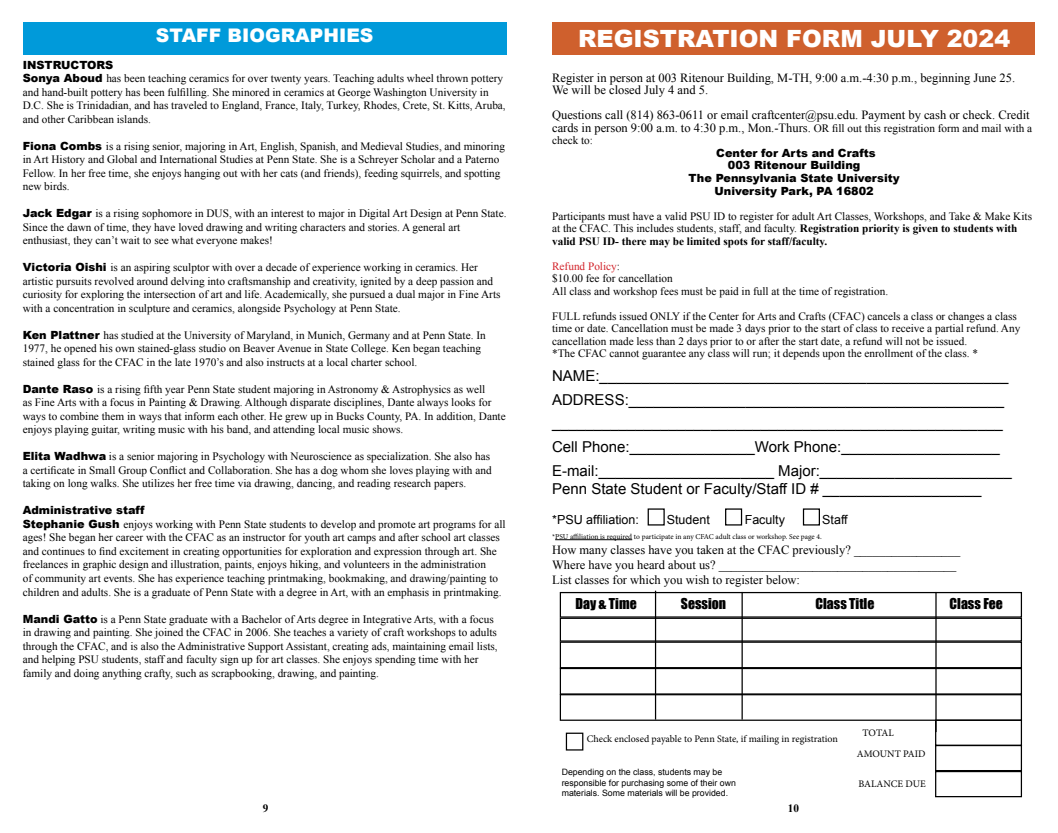
<style>
.page{position:relative;width:1058px;height:833px;background:#fff}
.page>*{position:absolute;margin:0;border:0;box-sizing:border-box;transform-origin:0 0}
.t1{font:900 23.75px "Arial";color:#fff}
.t2{font:900 18.75px "Arial";color:#fff}
.t3{font:15px/23.8px "Arial";color:#000}
.t4{font:13.75px "Impact";color:#000}
.t5{font:12.5px/12.5px "Times New Roman";color:#000}
.t6{font:12.5px "Arial";color:#000}
.t7{font:11.25px/13.5px "Times New Roman";color:#000}
.t8{font:900 11.25px/12.5px "Arial";color:#000;text-align:center}
.t9{font:700 11.25px "Times New Roman";color:#000}
.t10{font:10px/21px "Minion Pro";color:#000}
.t11{font:8.75px/10.5px "Arial";color:#000}
.t12{font:7.5px "Minion Pro";letter-spacing:-.005em;color:#000}
.s1{font-family:"Arial";font-weight:900}
.s2{font-size:11.25px}
.s3{font-weight:700}
.s4{color:#d2232a}
</style>
<div class="page">
<div style="left:552px;top:22px;width:482px;height:32px;background:#cf602d"></div>
<div style="left:22px;top:22px;width:484px;height:32px;background:#009ada"></div>
<hr style="left:555px;top:539px;width:77px;height:1px;background:#000">
<div style="left:566px;top:732px;width:17px;height:18px;border:1px solid #000"></div>
<div style="left:559px;top:617px;width:463px;height:24px;border:1px solid #000"></div>
<div style="left:559px;top:641px;width:463px;height:27px;border:1px solid #000"></div>
<div style="left:559px;top:592px;width:463px;height:25px;border:1px solid #000"></div>
<hr style="left:655px;top:590px;width:1px;height:129px;background:#000">
<hr style="left:741px;top:592px;width:1px;height:127px;background:#000">
<hr style="left:935px;top:592px;width:1px;height:140px;background:#000">
<div style="left:935px;top:719px;width:87px;height:26px;border:1px solid #000"></div>
<div style="left:935px;top:744px;width:87px;height:27px;border:1px solid #000"></div>
<div style="left:935px;top:770px;width:87px;height:27px;border:1px solid #000"></div>
<div style="left:559px;top:667px;width:463px;height:27px;border:1px solid #000"></div>
<div style="left:559px;top:694px;width:463px;height:26px;border:1px solid #000"></div>
<div style="left:725px;top:508px;width:17px;height:17px;border:1px solid #000"></div>
<div style="left:803px;top:508px;width:17px;height:17px;border:1px solid #000"></div>
<h2 class="t2" style="left:156px;top:21px;width:219px">STAFF BIOGRAPHIES</h2>
<p class="t8" style="left:23px;top:58px;width:92px">INSTRUCTORS</p>
<p class="t7" style="left:23px;top:71px;width:484px"><span class="s1">Sonya Aboud</span> has been teaching ceramics for over twenty years. Teaching adults wheel thrown pottery and hand-built pottery has been fulfilling. She minored in ceramics at George Washington University in D.C. She is Trinidadian, and has traveled to England, France, Italy, Turkey, Rhodes, Crete, St. Kitts, Aruba, and other Caribbean islands.</p>
<p class="t7" style="left:23px;top:139px;width:484px"><span class="s1">Fiona Combs</span> is a rising senior, majoring in Art, English, Spanish, and Medieval Studies, and minoring in Art History and Global and International Studies at Penn State. She is a Schreyer Scholar and a Paterno Fellow. In her free time, she enjoys hanging out with her cats (and friends), feeding squirrels, and spotting new birds.</p>
<p class="t7" style="left:23px;top:206px;width:485px"><span class="s1">Jack Edgar</span> is a rising sophomore in DUS, with an interest to major in Digital Art Design at Penn State.<br>Since the dawn of time, they have loved drawing and writing characters and stories. A general art enthusiast, they can’t wait to see what everyone makes!</p>
<p class="t7" style="left:23px;top:260px;width:479px"><span class="s1">Victoria Oishi</span> is an aspiring sculptor with over a decade of experience working in ceramics. Her artistic pursuits revolved around delving into craftsmanship and creativity, ignited by a deep passion and curiosity for exploring the intersection of art and life. Academically, she pursued a dual major in Fine Arts with a concentration in sculpture and ceramics, alongside Psychology at Penn State.</p>
<p class="t7" style="left:23px;top:328px;width:464px"><span class="s1">Ken Plattner</span> has studied at the University of Maryland, in Munich, Germany and at Penn State. In<br>1977, he opened his own stained-glass studio on Beaver Avenue in State College. Ken began teaching stained glass for the CFAC in the late 1970’s and also instructs at a local charter school.</p>
<p class="t7" style="left:23px;top:382px;width:484px"><span class="s1">Dante Raso</span> is a rising fifth year Penn State student majoring in Astronomy &amp; Astrophysics as well<br>as Fine Arts with a focus in Painting &amp; Drawing. Although disparate disciplines, Dante always looks for ways to combine them in ways that inform each other. He grew up in Bucks County, PA. In addition, Dante enjoys playing guitar, writing music with his band, and attending local music shows.</p>
<p class="t7" style="left:23px;top:449px;width:470px"><span class="s1">Elita Wadhwa</span> is a senior majoring in Psychology with Neuroscience as specialization. She also has a certificate in Small Group Conflict and Collaboration. She has a dog whom she loves playing with and taking on long walks. She utilizes her free time via drawing, dancing, and reading research papers.</p>
<p class="t8" style="left:23px;top:504px;width:123px">Administrative staff</p>
<p class="t7" style="left:23px;top:517px;width:484px"><span class="s1">Stephanie Gush</span> enjoys working with Penn State students to develop and promote art programs for all ages! She began her career with the CFAC as an instructor for youth art camps and after school art classes and continues to find excitement in creating opportunities for exploration and expression through art. She freelances in graphic design and illustration, paints, enjoys hiking, and volunteers in the administration<br>of community art events. She has experience teaching printmaking, bookmaking, and drawing/painting to children and adults. She is a graduate of Penn State with a degree in Art, with an emphasis in printmaking.</p>
<p class="t7" style="left:23px;top:611px;width:476px"><span class="s1">Mandi Gatto</span> is a Penn State graduate with a Bachelor of Arts degree in Integrative Arts, with a focus in drawing and painting. She joined the CFAC in 2006. She teaches a variety of craft workshops to adults through the CFAC, and is also the Administrative Support Assistant, creating ads, maintaining email lists, and helping PSU students, staff and faculty sign up for art classes. She enjoys spending time with her family and doing anything crafty, such as scrapbooking, drawing, and painting.</p>
<h1 class="t1" style="left:578px;top:21px;width:433px">REGISTRATION FORM JULY 2024</h1>
<p class="t5" style="left:552px;top:71px;width:464px">Register in person at 003 Ritenour Building, M-TH, 9:00 a.m.-4:30 p.m., beginning June 25.<br>We will be closed July 4 and 5.</p>
<p class="t5" style="left:552px;top:109px;width:481px">Questions call (814) 863-0611 or email craftcenter@psu.edu. Payment by cash or check. Credit cards in person 9:00 a.m. to 4:30 p.m., Mon.-Thurs. <span class="s2">OR fill out this registration form and mail with a</span></p>
<p class="t7" style="left:552px;top:134px;width:42px">check to:</p>
<p class="t8" style="left:688px;top:146px;width:213px">Center for Arts and Crafts<br>003 Ritenour Building<br>The Pennsylvania State University<br>University Park, PA 16802</p>
<p class="t7" style="left:552px;top:209px;width:481px;line-height:12.5px">Participants must have a valid PSU ID to register for adult Art Classes, Workshops, and Take &amp; Make Kits at the CFAC. This includes students, staff, and faculty. <span class="s3">Registration priority is given to students with valid PSU ID- there may be limited spots for staff/faculty.</span></p>
<p class="t7" style="left:552px;top:259px;width:337px;line-height:12.5px"><span class="s4">Refund Policy</span>:<br>$10.00 fee for cancellation<br>All class and workshop fees must be paid in full at the time of registration.</p>
<p class="t7" style="left:552px;top:309px;width:469px;line-height:12.5px">FULL refunds issued ONLY if the Center for Arts and Crafts (CFAC) cancels a class or changes a class time or date. Cancellation must be made 3 days prior to the start of class to receive a partial refund. Any cancellation made less than 2 days prior to or after the start date, a refund will not be issued.<br>*The CFAC cannot guarantee any class will run; it depends upon the enrollment of the class. *</p>
<p class="t3" style="left:552px;top:364px;width:461px">NAME:_________________________________________________ ADDRESS:_____________________________________________ ______________________________________________________ Cell Phone:_______________Work Phone:___________________ E-mail:_____________________ Major:_______________________</p>
<h3 class="t3" style="left:552px;top:477px;width:431px">Penn State Student or Faculty/Staff ID # ___________________</h3>
<p class="t6" style="left:552px;top:511px;width:88px">*PSU affiliation:</p>
<p class="t6" style="left:667px;top:511px;width:45px">Student</p>
<p class="t6" style="left:744px;top:511px;width:42px">Faculty</p>
<p class="t6" style="left:822px;top:511px;width:27px">Staff</p>
<p class="t12" style="left:552px;top:531px;width:271px">*PSU affiliation is required to participate in any CFAC adult class or workshop. See page 4.</p>
<p class="t5" style="left:552px;top:542px;width:410px;line-height:15px">How many classes have you taken at the CFAC previously? _________________<br>Where have you heard about us? ______________________________________<br>List classes for which you wish to register below:</p>
<p class="t4" style="left:575px;top:592px;width:63px">Day &amp; Time</p>
<p class="t4" style="left:681px;top:592px;width:47px">Session</p>
<p class="t4" style="left:815px;top:592px;width:60px">Class Title</p>
<p class="t4" style="left:949px;top:592px;width:55px">Class Fee</p>
<p class="t10" style="left:586px;top:728px;width:253px">Check enclosed payable to Penn State, if mailing in registration</p>
<p class="t10" style="left:856px;top:722px;width:70px;text-indent:6px">TOTAL<br>AMOUNT PAID</p>
<p class="t10" style="left:858px;top:773px;width:69px">BALANCE DUE</p>
<p class="t11" style="left:561px;top:767px;width:176px">Depending on the class, students may be responsible for purchasing some of their own materials. Some materials will be provided.</p>
<p class="t9" style="left:263px;top:800px;width:7px">9</p>
<p class="t9" style="left:788px;top:800px;width:13px">10</p>
</div>
